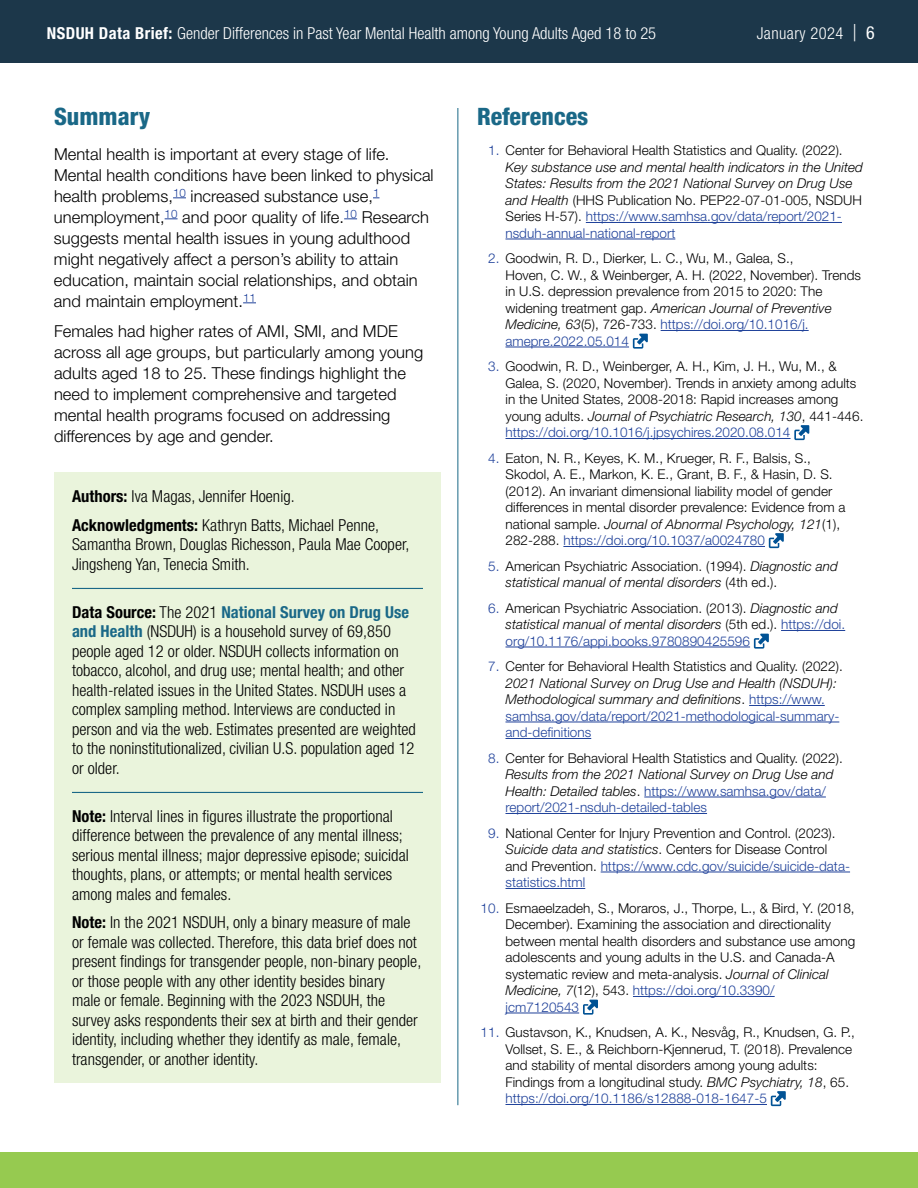
<style>
.page{position:relative;width:918px;height:1188px;background:#fff}
.page>*{position:absolute;margin:0;border:0;box-sizing:border-box;transform-origin:0 0}
.t1{font:800 condensed 24px "Helvetica Neue LT Std";letter-spacing:.005em;color:#1a6887}
.t2{font:300 condensed 16.5px/19.5px "Helvetica Neue LT Std";letter-spacing:.005em;color:#000}
.t3{font:300 16.5px/21px "Helvetica Neue LT Std";letter-spacing:.005em;color:#000}
.t4{font:300 condensed 16.5px "Helvetica Neue LT Std";color:#fff}
.t5{font:300 condensed 16.5px "Helvetica Neue LT Std";letter-spacing:.025em;color:#fff}
.t6{font:300 13.5px/16.5px "Helvetica Neue LT Std";letter-spacing:.005em;color:#000}
.t7{font:italic 300 13.5px/16.5px "Helvetica Neue LT Std";letter-spacing:.005em;color:#000}
.t8{font:300 13.5px/16.5px "Helvetica Neue LT Std";letter-spacing:.005em;color:#1f419a}
.s1{font-weight:700}
.s2{font-weight:400;font-size:23.4px}
.s3{font-weight:400;font-size:18px}
.s4{font-weight:700;color:#1a6887}
.s5{font-style:normal;color:#1f419a}
.s6{font-style:normal}
.s7{color:#1f419a}
.s8{font-style:italic}
.s9{color:#000}
.s10{font-style:italic;color:#000}
</style>
<div class="page">
<div style="left:0;top:1152px;width:918px;height:36px;background:#96ca50"></div>
<div style="left:0;top:0;width:918px;height:63px;background:#1c374a"></div>
<svg style="left:173px;top:197px;width:13px;height:1px"></svg>
<svg style="left:165px;top:218px;width:13px;height:1px"></svg>
<svg style="left:344px;top:218px;width:13px;height:1px"></svg>
<svg style="left:243px;top:302px;width:13px;height:1px"></svg>
<div style="left:54px;top:472px;width:387px;height:611px;background:#eaf4dc"></div>
<hr style="left:72px;top:588px;width:351px;height:1px;background:#1a6887">
<hr style="left:72px;top:792px;width:351px;height:1px;background:#1a6887">
<hr style="left:586px;top:222px;width:256px;height:1px;background:#1f419a">
<hr style="left:506px;top:239px;width:169px;height:1px;background:#1f419a">
<hr style="left:661px;top:330px;width:148px;height:1px;background:#1f419a">
<hr style="left:506px;top:347px;width:123px;height:1px;background:#1f419a">
<hr style="left:506px;top:438px;width:285px;height:1px;background:#1f419a">
<hr style="left:563px;top:546px;width:202px;height:1px;background:#1f419a">
<hr style="left:781px;top:630px;width:64px;height:1px;background:#1f419a">
<hr style="left:506px;top:647px;width:244px;height:1px;background:#1f419a">
<hr style="left:749px;top:705px;width:76px;height:1px;background:#1f419a">
<hr style="left:506px;top:722px;width:333px;height:1px;background:#1f419a">
<hr style="left:506px;top:738px;width:85px;height:1px;background:#1f419a">
<hr style="left:644px;top:797px;width:182px;height:1px;background:#1f419a">
<hr style="left:506px;top:813px;width:201px;height:1px;background:#1f419a">
<hr style="left:601px;top:872px;width:249px;height:1px;background:#1f419a">
<hr style="left:506px;top:888px;width:79px;height:1px;background:#1f419a">
<hr style="left:633px;top:996px;width:142px;height:1px;background:#1f419a">
<hr style="left:506px;top:1013px;width:73px;height:1px;background:#1f419a">
<hr style="left:506px;top:1104px;width:261px;height:1px;background:#1f419a">
<svg style="left:633px;top:334px;width:15px;height:15px"></svg>
<svg style="left:794px;top:425px;width:15px;height:15px"></svg>
<svg style="left:769px;top:533px;width:15px;height:15px"></svg>
<svg style="left:754px;top:634px;width:15px;height:15px"></svg>
<svg style="left:583px;top:1000px;width:15px;height:15px"></svg>
<svg style="left:771px;top:1091px;width:15px;height:15px"></svg>
<hr style="left:458px;top:108px;width:1px;height:997px;background:#1a6887">
<p class="t4" style="left:47px;top:23px;width:611px"><span class="s1">NSDUH Data Brief:</span> Gender Differences in Past Year Mental Health among Young Adults Aged 18 to 25</p>
<p class="t5" style="left:757px;top:23px;width:120px">January 2024 <span class="s2">|</span> <span class="s3">6</span></p>
<h2 class="t1" style="left:54px;top:102px;width:98px">Summary</h2>
<p class="t3" style="left:54px;top:143px;width:381px">Mental health is important at every stage of life.<br>Mental health conditions have been linked to physical health problems,<sup>10</sup> increased substance use,<sup>1 </sup>unemployment,<sup>10</sup> and poor quality of life.<sup>10</sup> Research suggests mental health issues in young adulthood might negatively affect a person’s ability to attain education, maintain social relationships, and obtain and maintain employment.<sup>11</sup></p>
<p class="t3" style="left:54px;top:320px;width:371px">Females had higher rates of AMI, SMI, and MDE across all age groups, but particularly among young adults aged 18 to 25. These findings highlight the need to implement comprehensive and targeted mental health programs focused on addressing differences by age and gender.</p>
<p class="t2" style="left:72px;top:486px;width:224px"><span class="s1">Authors:</span> Iva Magas, Jennifer Hoenig.</p>
<p class="t2" style="left:72px;top:515px;width:339px"><span class="s1">Acknowledgments:</span> Kathryn Batts, Michael Penne,<br>Samantha Brown, Douglas Richesson, Paula Mae Cooper,<br>Jingsheng Yan, Tenecia Smith.</p>
<p class="t2" style="left:72px;top:602px;width:345px"><span class="s1">Data Source:</span> The 2021 <span class="s4">National Survey on Drug Use and Health</span> (NSDUH) is a household survey of 69,850 people aged 12 or older. NSDUH collects information on tobacco, alcohol, and drug use; mental health; and other health-related issues in the United States. NSDUH uses a complex sampling method. Interviews are conducted in person and via the web. Estimates presented are weighted to the noninstitutionalized, civilian U.S. population aged 12 or older.</p>
<p class="t2" style="left:72px;top:806px;width:338px"><span class="s1">Note:</span> Interval lines in figures illustrate the proportional difference between the prevalence of any mental illness; serious mental illness; major depressive episode; suicidal thoughts, plans, or attempts; or mental health services among males and females.</p>
<p class="t2" style="left:72px;top:912px;width:351px"><span class="s1">Note:</span> In the 2021 NSDUH, only a binary measure of male or female was collected. Therefore, this data brief does not present findings for transgender people, non-binary people, or those people with any other identity besides binary<br>male or female. Beginning with the 2023 NSDUH, the survey asks respondents their sex at birth and their gender identity, including whether they identify as male, female, transgender, or another identity.</p>
<h2 class="t1" style="left:477px;top:102px;width:113px">References</h2>
<p class="t7" style="left:505px;top:142px;width:359px;text-indent:-17px"><span class="s5">1.</span> <span class="s6">Center for Behavioral Health Statistics and Quality. (2022).<br></span>Key substance use and mental health indicators in the United States: Results from the 2021 National Survey on Drug Use and Health <span class="s6">(HHS Publication No. PEP22-07-01-005, NSDUH Series H-57).</span> <span class="s5">https://www.samhsa.gov/data/report/2021- nsduh-annual-national-report</span></p>
<p class="t6" style="left:505px;top:250px;width:357px;text-indent:-17px"><span class="s7">2.</span> Goodwin, R. D., Dierker, L. C., Wu, M., Galea, S.,<br>Hoven, C. W., &amp; Weinberger, A. H. (2022, November). Trends in U.S. depression prevalence from 2015 to 2020: The widening treatment gap. <span class="s8">American Journal of Preventive Medicine, 63</span>(5), 726-733. <span class="s7">https://doi.org/10.1016/j. amepre.2022.05.014</span></p>
<p class="t6" style="left:505px;top:358px;width:360px;text-indent:-17px"><span class="s7">3.</span> Goodwin, R. D., Weinberger, A. H., Kim, J. H., Wu, M., &amp; Galea, S. (2020, November). Trends in anxiety among adults in the United States, 2008-2018: Rapid increases among young adults. <span class="s8">Journal of Psychiatric Research, 130</span>, 441-446. <span class="s7">https://doi.org/10.1016/j.jpsychires.2020.08.014</span></p>
<p class="t6" style="left:505px;top:449px;width:341px;text-indent:-17px"><span class="s7">4.</span> Eaton, N. R., Keyes, K. M., Krueger, R. F., Balsis, S., Skodol, A. E., Markon, K. E., Grant, B. F., &amp; Hasin, D. S. (2012). An invariant dimensional liability model of gender differences in mental disorder prevalence: Evidence from a national sample. <span class="s8">Journal of Abnormal Psychology, 121</span>(1), 282-288. <span class="s7">https://doi.org/10.1037/a0024780</span></p>
<p class="t6" style="left:505px;top:557px;width:334px;text-indent:-17px"><span class="s7">5.</span> American Psychiatric Association. (1994). <span class="s8">Diagnostic and statistical manual of mental disorders</span> (4th ed.).</p>
<p class="t8" style="left:505px;top:599px;width:341px;text-indent:-17px">6. <span class="s9">American Psychiatric Association. (2013).</span> <span class="s10">Diagnostic and statistical manual of mental disorders</span> <span class="s9">(5th ed.).</span> https://doi. org/10.1176/appi.books.9780890425596</p>
<p class="t8" style="left:506px;top:658px;width:339px;text-indent:-17px">7. <span class="s9">Center for Behavioral Health Statistics and Quality. (2022).<br></span><span class="s10">2021 National Survey on Drug Use and Health (NSDUH):<br>Methodological summary and definitions</span><span class="s9">.</span> https://www. samhsa.gov/data/report/2021-methodological-summary&shy;and-definitions</p>
<p class="t7" style="left:506px;top:749px;width:339px;text-indent:-17px"><span class="s5">8.</span> <span class="s6">Center for Behavioral Health Statistics and Quality. (2022).<br></span>Results from the 2021 National Survey on Drug Use and Health: Detailed tables<span class="s6">.</span> <span class="s5">https://www.samhsa.gov/data/ report/2021-nsduh-detailed-tables</span></p>
<p class="t6" style="left:506px;top:824px;width:346px;text-indent:-17px"><span class="s7">9.</span> National Center for Injury Prevention and Control. (2023).<br><span class="s8">Suicide data and statistics</span>. Centers for Disease Control and Prevention. <span class="s7">https://www.cdc.gov/suicide/suicide-data&shy;statistics.html</span></p>
<p class="t6" style="left:506px;top:899px;width:351px;text-indent:-25px"><span class="s7">10.</span> Esmaeelzadeh, S., Moraros, J., Thorpe, L., &amp; Bird, Y. (2018, December). Examining the association and directionality between mental health disorders and substance use among adolescents and young adults in the U.S. and Canada-A systematic review and meta-analysis. <span class="s8">Journal of Clinical Medicine, 7</span>(12), 543. <span class="s7">https://doi.org/10.3390/<br>jcm7120543</span></p>
<p class="t6" style="left:505px;top:1024px;width:351px;text-indent:-25px"><span class="s7">11.</span> Gustavson, K., Knudsen, A. K., Nesvåg, R., Knudsen, G. P., Vollset, S. E., &amp; Reichborn-Kjennerud, T. (2018). Prevalence and stability of mental disorders among young adults:<br>Findings from a longitudinal study. <span class="s8">BMC Psychiatry, 18</span>, 65. <span class="s7">https://doi.org/10.1186/s12888-018-1647-5</span></p>
</div>
